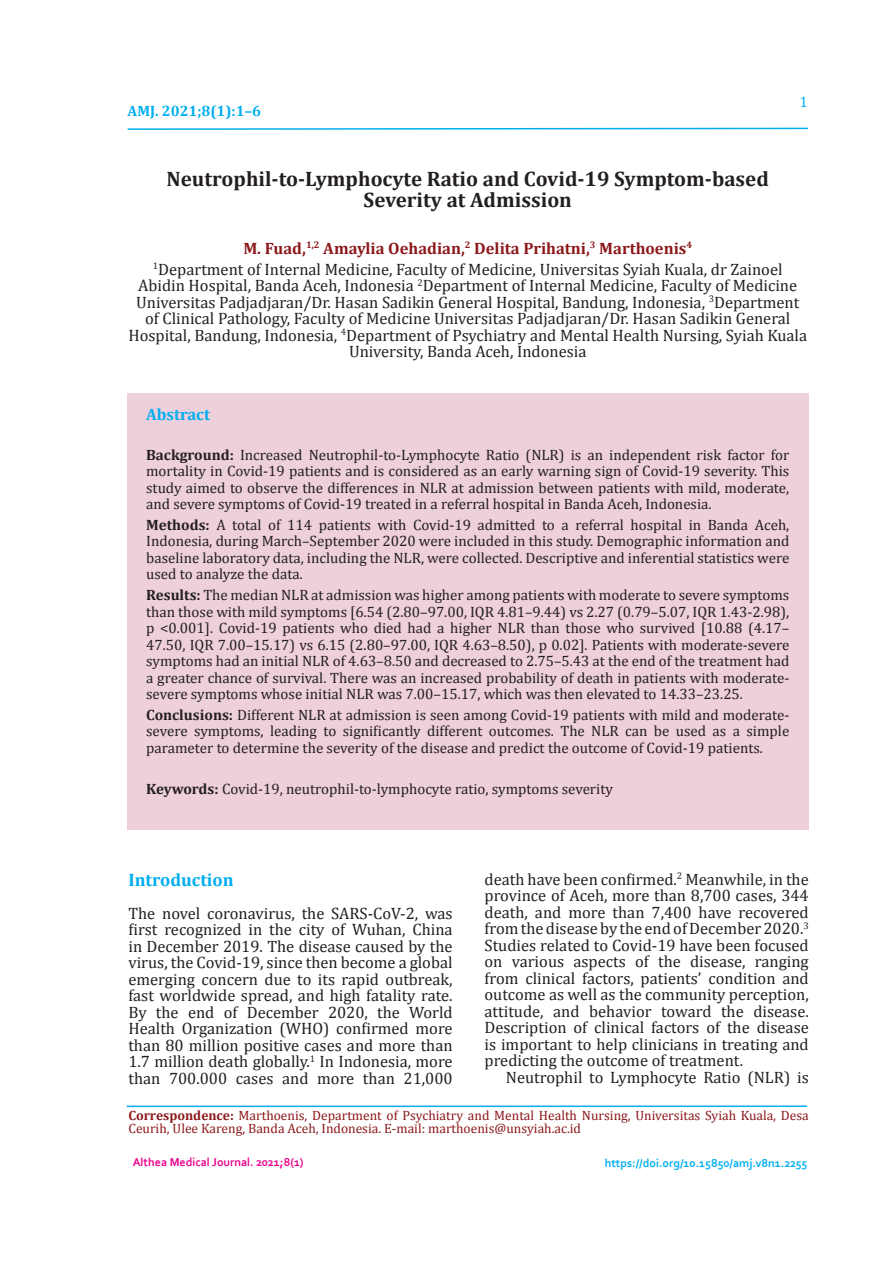
<style>
.page{position:relative;width:893px;height:1263px;background:#fff}
.page>*{position:absolute;margin:0;border:0;box-sizing:border-box;transform-origin:0 0}
.t1{font:700 21px/21px "Cambria";color:#231f20;text-align:center}
.t2{font:700 18px "Cambria";color:#00aeef}
.t3{font:16.5px/16.5px "Cambria";color:#231f20;text-align:center}
.t4{font:700 16.5px "Cambria";color:#00aeef}
.t5{font:15px/16.5px "Cambria";color:#231f20;text-align:justify}
.t6{font:700 15px "Cambria";color:#00aeef}
.t7{font:15px "Cambria";color:#00aeef}
.t8{font:13.5px/13.5px "Cambria";color:#8c181b}
.t9{font:700 12px "Corbel";color:#00aeef}
.t10{font:700 12px "Corbel";color:#ed028c}
.s1{font-weight:700;color:#8c181b}
.s2{font-weight:700}
</style>
<div class="page">
<svg style="left:127px;top:127px;width:681px;height:3px"></svg>
<div style="left:128px;top:393px;width:681px;height:436px;background:#eecfdc"></div>
<hr style="left:127px;top:1105px;width:680px;height:2px;background:#00aeef">
<p class="t6" style="left:128px;top:100px;width:135px">AMJ. 2021;8(1):1–6</p>
<p class="t7" style="left:800px;top:93px;width:10px">1</p>
<h1 class="t1" style="left:166px;top:168px;width:604px">Neutrophil-to-Lymphocyte Ratio and Covid-19 Symptom-based<br>Severity at Admission</h1>
<p class="t3" style="left:153px;top:237px;width:631px;line-height:21px"><span class="s1">M. Fuad,</span><sup>1,2</sup> <span class="s1">Amaylia Oehadian,</span><sup>2</sup> <span class="s1">Delita Prihatni,</span><sup>3</sup> <span class="s1">Marthoenis</span><sup>4<br></sup><sup>1</sup>Department of Internal Medicine, Faculty of Medicine, Universitas Syiah Kuala, dr Zainoel</p>
<p class="t3" style="left:128px;top:277px;width:680px">Abidin Hospital, Banda Aceh, Indonesia <sup>2</sup>Department of Internal Medicine, Faculty of Medicine Universitas Padjadjaran/Dr. Hasan Sadikin General Hospital, Bandung, Indonesia, <sup>3</sup>Department of Clinical Pathology, Faculty of Medicine Universitas Padjadjaran/Dr. Hasan Sadikin General Hospital, Bandung, Indonesia, <sup>4</sup>Department of Psychiatry and Mental Health Nursing, Syiah Kuala University, Banda Aceh, Indonesia</p>
<p class="t4" style="left:146px;top:402px;width:65px">Abstract</p>
<p class="t5" style="left:146px;top:446px;width:645px"><span class="s2">Background:</span> Increased Neutrophil-to-Lymphocyte Ratio (NLR) is an independent risk factor for mortality in Covid-19 patients and is considered as an early warning sign of Covid-19 severity. This study aimed to observe the differences in NLR at admission between patients with mild, moderate, and severe symptoms of Covid-19 treated in a referral hospital in Banda Aceh, Indonesia.</p>
<p class="t5" style="left:146px;top:516px;width:645px"><span class="s2">Methods:</span> A total of 114 patients with Covid-19 admitted to a referral hospital in Banda Aceh, Indonesia, during March–September 2020 were included in this study. Demographic information and baseline laboratory data, including the NLR, were collected. Descriptive and inferential statistics were used to analyze the data.</p>
<p class="t5" style="left:146px;top:587px;width:645px"><span class="s2">Results:</span> The median NLR at admission was higher among patients with moderate to severe symptoms than those with mild symptoms [6.54 (2.80–97.00, IQR 4.81–9.44) vs 2.27 (0.79–5.07, IQR 1.43-2.98), p &lt;0.001]. Covid-19 patients who died had a higher NLR than those who survived [10.88 (4.17– 47.50, IQR 7.00–15.17) vs 6.15 (2.80–97.00, IQR 4.63–8.50), p 0.02]. Patients with moderate-severe symptoms had an initial NLR of 4.63–8.50 and decreased to 2.75–5.43 at the end of the treatment had a greater chance of survival. There was an increased probability of death in patients with moderate&shy;severe symptoms whose initial NLR was 7.00–15.17, which was then elevated to 14.33–23.25.</p>
<p class="t5" style="left:146px;top:706px;width:645px"><span class="s2">Conclusions:</span> Different NLR at admission is seen among Covid-19 patients with mild and moderate&shy;severe symptoms, leading to significantly different outcomes. The NLR can be used as a simple parameter to determine the severity of the disease and predict the outcome of Covid-19 patients.</p>
<p class="t5" style="left:146px;top:781px;width:468px"><span class="s2">Keywords:</span> Covid-19, neutrophil-to-lymphocyte ratio, symptoms severity</p>
<p class="t2" style="left:128px;top:867px;width:107px">Introduction</p>
<p class="t3" style="left:128px;top:905px;width:326px;text-align:justify">The novel coronavirus, the SARS-CoV-2, was first recognized in the city of Wuhan, China in December 2019. The disease caused by the virus, the Covid-19, since then become a global emerging concern due to its rapid outbreak, fast worldwide spread, and high fatality rate.<br>By the end of December 2020, the World Health Organization (WHO) confirmed more than 80 million positive cases and more than 1.7 million death globally.<sup>1</sup> In Indonesia, more than 700.000 cases and more than 21,000</p>
<p class="t3" style="left:485px;top:871px;width:326px;text-align:justify">death have been confirmed.<sup>2</sup> Meanwhile, in the province of Aceh, more than 8,700 cases, 344 death, and more than 7,400 have recovered from the disease by the end of December 2020.<sup>3<br></sup>Studies related to Covid-19 have been focused on various aspects of the disease, ranging from clinical factors, patients’ condition and outcome as well as the community perception, attitude, and behavior toward the disease.<br>Description of clinical factors of the disease is important to help clinicians in treating and predicting the outcome of treatment.</p>
<p class="t3" style="left:506px;top:1069px;width:304px">Neutrophil to Lymphocyte Ratio (NLR) is</p>
<p class="t8" style="left:128px;top:1108px;width:682px"><span class="s2">Correspondence:</span> Marthoenis, Department of Psychiatry and Mental Health Nursing, Universitas Syiah Kuala, Desa<br>Ceurih, Ulee Kareng, Banda Aceh, Indonesia. E-mail: marthoenis@unsyiah.ac.id</p>
<p class="t10" style="left:133px;top:1155px;width:172px">Althea Medical Journal. 2021;8(1)</p>
<p class="t9" style="left:605px;top:1156px;width:204px">https://doi.org/10.15850/amj.v8n1.2255</p>
</div>
